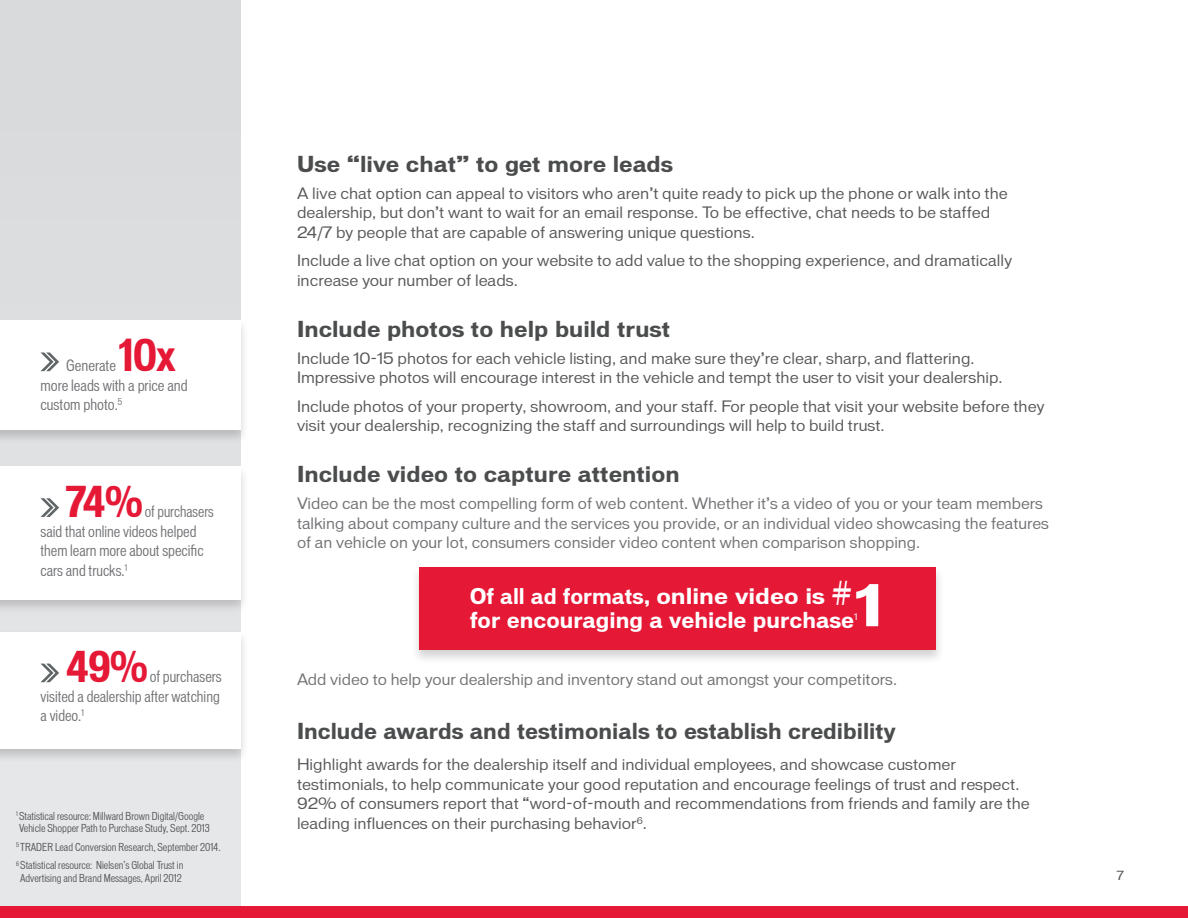
<style>
.page{position:relative;width:1188px;height:918px;background:#fff}
.page>*{position:absolute;margin:0;border:0;box-sizing:border-box;transform-origin:0 0}
.t1{font:700 54.75px "Vonnes";color:#fff;scale:1.12 1}
.t2{font:700 condensed 42px "Vonnes";color:#e51836}
.t3{font:700 condensed 40.5px "Vonnes";color:#e51836}
.t4{font:700 21px "Vonnes";color:#4b4c4d}
.t5{font:700 21px "Vonnes";color:#4b4c4d;scale:.96 1}
.t6{font:700 21px "Vonnes";color:#fff;scale:.96 1}
.t7{font:700 20.7px "Vonnes";color:#fff;scale:.93 1}
.t8{font:15px/19.5px "Vonnes";color:#57585a}
.t9{font:15px/19.5px "Vonnes";color:#717275}
.t10{font:condensed 15px/19.5px "Vonnes";color:#717275}
.t11{font:condensed 15px/19.5px "Vonnes";color:#717275;scale:.96 1}
.t12{font:12px "Vonnes";color:#57585a}
.t13{font:condensed 10.5px/12.6px "Vonnes";color:#57585a}
.t14{font:8.7px "Vonnes";color:#fff;scale:.96 1}
.s1{font-size:21px}
.s2{font-size:31.5px}
</style>
<div class="page">
<div style="left:0;top:0;width:240px;height:918px;background:#dcdddf"></div>
<div style="left:0;top:906px;width:1188px;height:12px;background:#e51836"></div>
<div style="left:411px;top:565px;width:533px;height:99px;background:#231f20;opacity:.2"></div>
<div style="left:419px;top:567px;width:517px;height:83px;background:#e51836"></div>
<div style="left:0;top:318px;width:249px;height:127px;background:#231f20;opacity:.2"></div>
<div style="left:0;top:320px;width:240px;height:110px;background:#fff"></div>
<div style="left:0;top:629px;width:249px;height:134px;background:#231f20;opacity:.2"></div>
<div style="left:0;top:632px;width:240px;height:116px;background:#fff"></div>
<div style="left:0;top:464px;width:249px;height:150px;background:#231f20;opacity:.2"></div>
<div style="left:0;top:466px;width:240px;height:133px;background:#fff"></div>
<svg style="left:40px;top:352px;width:19px;height:19px"></svg>
<svg style="left:41px;top:664px;width:18px;height:18px"></svg>
<svg style="left:40px;top:498px;width:19px;height:19px"></svg>
<h2 class="t2" style="left:119px;top:330px;width:59px">10x</h2>
<p class="t10" style="left:40px;top:375px;width:149px">more leads with a price and custom photo.<sup>5</sup></p>
<p class="t10" style="left:66px;top:356px;width:51px">Generate</p>
<h3 class="t3" style="left:66px;top:477px;width:79px">74%</h3>
<p class="t11" style="left:40px;top:502px;width:182px;text-indent:104px">of purchasers said that online videos helped them learn more about specific cars and trucks.<sup>1</sup></p>
<h3 class="t3" style="left:66px;top:642px;width:84px">49%</h3>
<p class="t10" style="left:41px;top:667px;width:183px;text-indent:109px">of purchasers visited a dealership after watching a video.<sup>1</sup></p>
<p class="t13" style="left:16px;top:809px;width:195px"><sup>1</sup> Statistical resource: Millward Brown Digital/Google<br>Vehicle Shopper Path to Purchase Study, Sept. 2013</p>
<p class="t13" style="left:16px;top:837px;width:206px;line-height:18.6px"><sup>5</sup> TRADER Lead Conversion Research, September 2014.<br><sup>6</sup> Statistical resource: Nielsen’s Global Trust in</p>
<p class="t13" style="left:20px;top:872px;width:163px">Advertising and Brand Messages, April 2012</p>
<h3 class="t4" style="left:297px;top:151px;width:378px">Use “live chat” to get more leads</h3>
<p class="t8" style="left:297px;top:184px;width:712px">A live chat option can appeal to visitors who aren’t quite ready to pick up the phone or walk into the dealership, but don’t want to wait for an email response. To be effective, chat needs to be staffed<br>24/7 by people that are capable of answering unique questions.</p>
<p class="t8" style="left:297px;top:251px;width:717px">Include a live chat option on your website to add value to the shopping experience, and dramatically increase your number of leads.</p>
<h3 class="t4" style="left:297px;top:316px;width:375px">Include photos to help build trust</h3>
<p class="t8" style="left:297px;top:349px;width:707px">Include 10-15 photos for each vehicle listing, and make sure they’re clear, sharp, and flattering.<br>Impressive photos will encourage interest in the vehicle and tempt the user to visit your dealership.</p>
<p class="t8" style="left:297px;top:397px;width:749px">Include photos of your property, showroom, and your staff. For people that visit your website before they visit your dealership, recognizing the staff and surroundings will help to build trust.</p>
<h3 class="t4" style="left:297px;top:462px;width:384px">Include video to capture attention</h3>
<p class="t9" style="left:297px;top:494px;width:754px">Video can be the most compelling form of web content. Whether it’s a video of you or your team members talking about company culture and the services you provide, or an individual video showcasing the features of an vehicle on your lot, consumers consider video content when comparison shopping.</p>
<h3 class="t7" style="left:470px;top:584px;width:413px">Of all ad formats, <span class="s1">online video is</span> <span class="s2">#</span></h3>
<h3 class="t6" style="left:470px;top:607px;width:402px">for encouraging a vehicle purchase</h3>
<p class="t14" style="left:854px;top:611px;width:5px">1</p>
<h1 class="t1" style="left:854px;top:573px;width:28px">1</h1>
<p class="t9" style="left:297px;top:670px;width:602px">Add video to help your dealership and inventory stand out amongst your competitors.</p>
<h3 class="t5" style="left:297px;top:718px;width:625px">Include awards and testimonials to establish credibility</h3>
<p class="t8" style="left:297px;top:755px;width:734px">Highlight awards for the dealership itself and individual employees, and showcase customer testimonials, to help communicate your good reputation and encourage feelings of trust and respect.<br>92% of consumers report that “word-of-mouth and recommendations from friends and family are the leading influences on their purchasing behavior<sup>6</sup>.</p>
<p class="t12" style="left:1117px;top:869px;width:9px">7</p>
</div>
